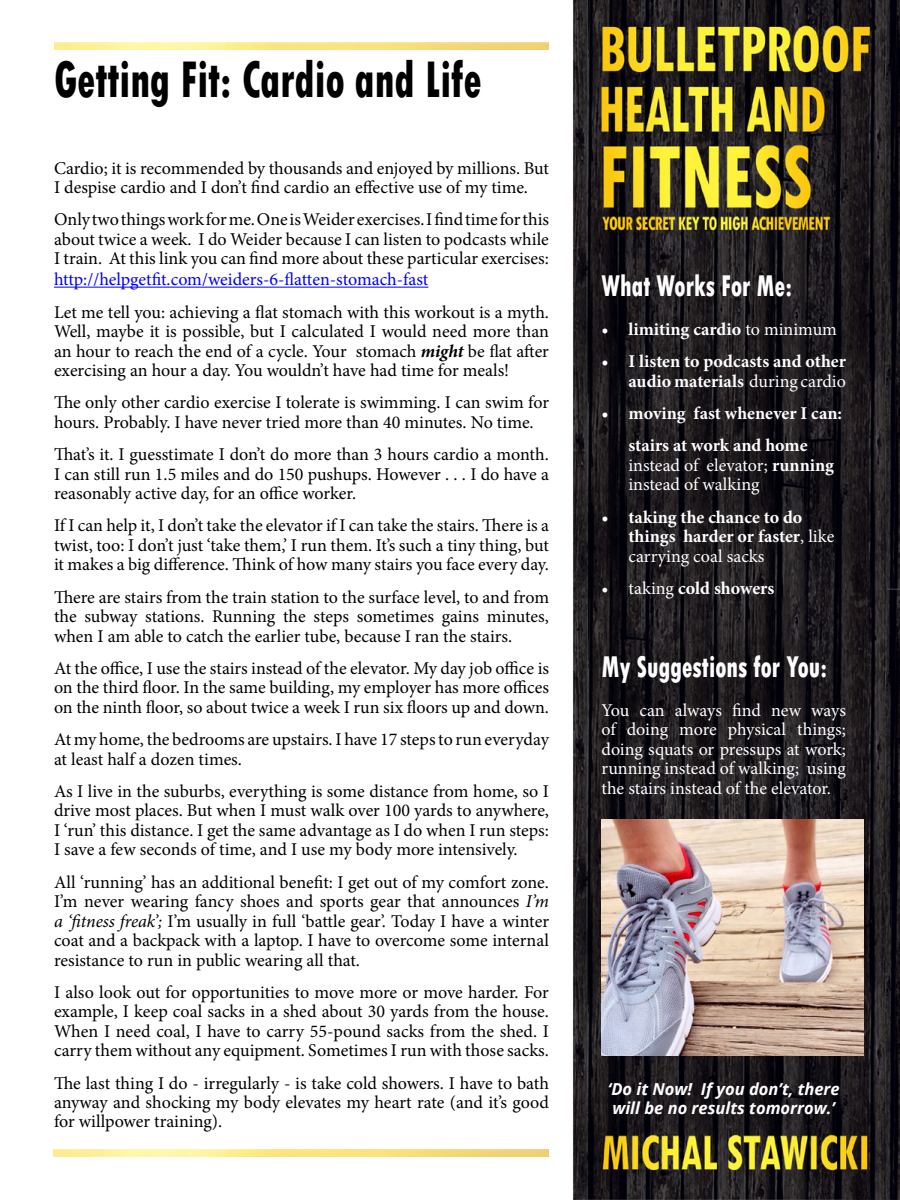
<style>
.page{position:relative;width:900px;height:1200px;background:#fff}
.page>*{position:absolute;margin:0;border:0;box-sizing:border-box;transform-origin:0 0}
.t1{font:800 condensed 54px "Tw Cen";color:#000;scale:.78 1}
.t2{font:800 condensed 31.5px "Tw Cen";color:#fff;scale:.78 1}
.t3{font:18px/19.5px "Minion Pro";letter-spacing:-.005em;color:#000;text-align:justify}
.t4{font:700 18px/19.5px "Minion Pro";color:#fff;text-align:right}
.t5{font:18px/19.5px "Minion Pro";color:#fff}
.t6{font:18px "Minion Pro";letter-spacing:-.005em;color:#00f}
.t7{font:italic 700 16.5px/19.5px "Open Sans";color:#fff}
.s1{font-weight:700;font-style:italic}
.s2{font-style:italic}
.s3{font-weight:400}
.s4{font-weight:700}
</style>
<div class="page">
<img style="left:53px;top:0;width:847px;height:1200px">
<img style="left:54px;top:1149px;width:495px;height:7px">
<img style="left:54px;top:42px;width:495px;height:8px">
<hr style="left:54px;top:287px;width:374px;height:1px;background:#00f">
<img style="left:602px;top:819px;width:262px;height:237px">
<h1 class="t1" style="left:54px;top:48px;width:550px">Getting Fit: Cardio and Life</h1>
<p class="t3" style="left:54px;top:158px;width:496px">Cardio; it is recommended by thousands and enjoyed by millions. But<br>I despise cardio and I don’t find cardio an effective use of my time.</p>
<p class="t3" style="left:54px;top:210px;width:497px">Only two things work for me. One is Weider exercises. I find time for this about twice a week. I do Weider because I can listen to podcasts while I train. At this link you can find more about these particular exercises:</p>
<p class="t6" style="left:54px;top:268px;width:376px">http://helpgetfit.com/weiders-6-flatten-stomach-fast</p>
<p class="t3" style="left:54px;top:302px;width:497px">Let me tell you: achieving a flat stomach with this workout is a myth.<br>Well, maybe it is possible, but I calculated I would need more than an hour to reach the end of a cycle. Your stomach <span class="s1">might</span> be flat after exercising an hour a day. You wouldn’t have had time for meals!</p>
<p class="t3" style="left:54px;top:393px;width:497px">The only other cardio exercise I tolerate is swimming. I can swim for hours. Probably. I have never tried more than 40 minutes. No time.</p>
<p class="t3" style="left:54px;top:445px;width:496px">That’s it. I guesstimate I don’t do more than 3 hours cardio a month.<br>I can still run 1.5 miles and do 150 pushups. However . . . I do have a reasonably active day, for an office worker.</p>
<p class="t3" style="left:54px;top:516px;width:496px">If I can help it, I don’t take the elevator if I can take the stairs. There is a twist, too: I don’t just ‘take them,’ I run them. It’s such a tiny thing, but it makes a big difference. Think of how many stairs you face every day.</p>
<p class="t3" style="left:54px;top:587px;width:497px">There are stairs from the train station to the surface level, to and from the subway stations. Running the steps sometimes gains minutes, when I am able to catch the earlier tube, because I ran the stairs.</p>
<p class="t3" style="left:54px;top:658px;width:497px">At the office, I use the stairs instead of the elevator. My day job office is on the third floor. In the same building, my employer has more offices on the ninth floor, so about twice a week I run six floors up and down.</p>
<p class="t3" style="left:54px;top:730px;width:496px">At my home, the bedrooms are upstairs. I have 17 steps to run everyday at least half a dozen times.</p>
<p class="t3" style="left:54px;top:781px;width:497px">As I live in the suburbs, everything is some distance from home, so I drive most places. But when I must walk over 100 yards to anywhere, I ‘run’ this distance. I get the same advantage as I do when I run steps:<br>I save a few seconds of time, and I use my body more intensively.</p>
<p class="t3" style="left:54px;top:872px;width:497px">All ‘running’ has an additional benefit: I get out of my comfort zone.<br>I’m never wearing fancy shoes and sports gear that announces <span class="s2">I’m a ‘fitness freak’;</span> I’m usually in full ‘battle gear’. Today I have a winter coat and a backpack with a laptop. I have to overcome some internal resistance to run in public wearing all that.</p>
<p class="t3" style="left:54px;top:982px;width:497px">I also look out for opportunities to move more or move harder. For example, I keep coal sacks in a shed about 30 yards from the house.<br>When I need coal, I have to carry 55-pound sacks from the shed. I carry them without any equipment. Sometimes I run with those sacks.</p>
<p class="t3" style="left:54px;top:1073px;width:497px">The last thing I do - irregularly - is take cold showers. I have to bath anyway and shocking my body elevates my heart rate (and it’s good for willpower training).</p>
<h2 class="t2" style="left:602px;top:267px;width:246px">What Works For Me:</h2>
<p class="t4" style="left:602px;top:319px;width:237px">• limiting cardio <span class="s3">to minimum</span></p>
<p class="t4" style="left:602px;top:352px;width:246px">• I listen to podcasts and other audio materials <span class="s3">during cardio</span></p>
<p class="t4" style="left:602px;top:397px;width:242px;line-height:32.2px;text-align:center">• moving fast whenever I can: stairs at work and home</p>
<p class="t5" style="left:628px;top:456px;width:207px">instead of elevator; <span class="s4">running </span>instead of walking</p>
<p class="t4" style="left:628px;top:507px;width:207px;text-align:left;text-indent:-27px">• taking the chance to do things harder or faster<span class="s3">, like carrying coal sacks</span></p>
<p class="t4" style="left:602px;top:578px;width:174px"><span class="s3">• taking</span> cold showers</p>
<h2 class="t2" style="left:602px;top:648px;width:291px">My Suggestions for You:</h2>
<p class="t5" style="left:602px;top:700px;width:246px;text-align:justify">You can always find new ways of doing more physical things; doing squats or pressups at work; running instead of walking; using the stairs instead of the elevator.</p>
<p class="t7" style="left:608px;top:1078px;width:233px">‘Do it Now! If you don’t, there will be no results tomorrow.’</p>
</div>
